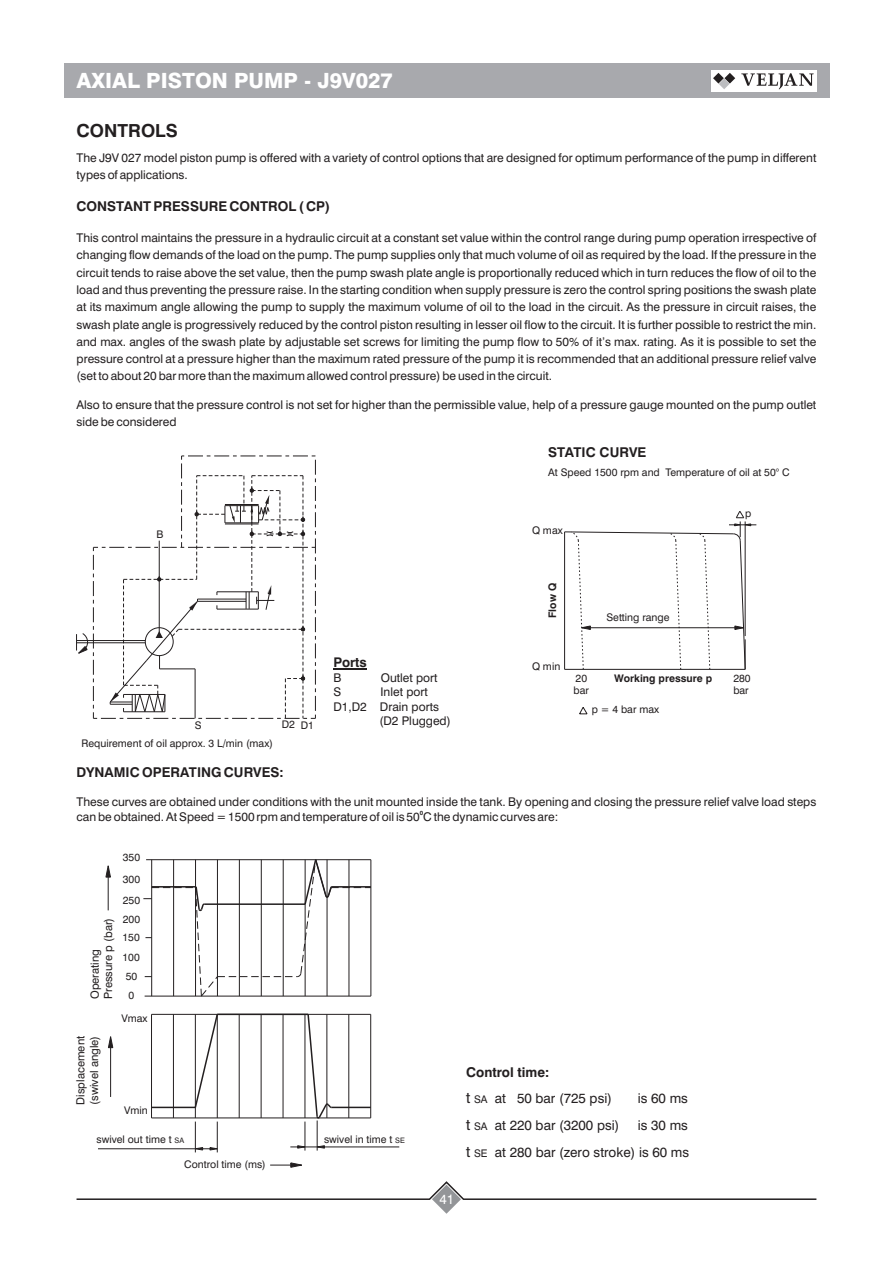
<style>
.page{position:relative;width:893px;height:1263px;background:#fff}
.page>*{position:absolute;margin:0;border:0;box-sizing:border-box;transform-origin:0 0}
.t1{font:800 21px "Swiss 721 BT";color:#fff}
.t2{font:700 18px "Swiss 721 BT";color:#231f20}
.t3{font:13.5px/26.4px "Swiss 721 BT";color:#231f20}
.t4{font:700 13.5px "Swiss 721 BT";color:#231f20}
.t5{font:13.5px "Swiss 721 BT";color:#fff}
.t6{font:700 13.35px "Swiss 721 BT";color:#231f20}
.t7{font:12px/17.2px "Swiss 721 BT";color:#231f20}
.t8{font:11.25px/13.5px "Swiss 721 BT";color:#231f20}
.t9{font:10.5px/12.6px "Swiss 721 BT";color:#231f20}
.t10{font:700 10.5px "Swiss 721 BT";color:#231f20}
.t11{font:700 6px "Swiss 721 BT";color:#231f20}
.s1{font-size:7.5px}
.s2{font-weight:700}
.s3{font-size:15px}
.s4{font-size:10.5px}
</style>
<div class="page">
<div style="left:64px;top:64px;width:765px;height:34px;background:#a8a9ad"></div>
<div style="left:711px;top:70px;width:106px;height:21px;background:#fff"></div>
<svg style="left:713px;top:73px;width:22px;height:16px"></svg>
<svg style="left:741px;top:73px;width:73px;height:16px"></svg>
<svg style="left:76px;top:1181px;width:741px;height:33px"></svg>
<hr style="left:333px;top:668px;width:34px;height:1px;background:#231f20">
<svg style="left:564px;top:511px;width:192px;height:159px"></svg>
<svg style="left:76px;top:456px;width:240px;height:263px"></svg>
<svg style="left:579px;top:707px;width:9px;height:8px"></svg>
<hr style="left:108px;top:871px;width:1px;height:39px;background:#231f20">
<svg style="left:105px;top:865px;width:6px;height:13px"></svg>
<svg style="left:143px;top:859px;width:228px;height:138px"></svg>
<hr style="left:331px;top:886px;width:40px;height:1px;background:#231f20">
<hr style="left:151px;top:1014px;width:1px;height:104px;background:#231f20">
<hr style="left:152px;top:1117px;width:219px;height:1px;background:#231f20">
<hr style="left:370px;top:1014px;width:1px;height:104px;background:#231f20">
<hr style="left:152px;top:1014px;width:219px;height:1px;background:#231f20">
<hr style="left:173px;top:1014px;width:1px;height:104px;background:#231f20">
<hr style="left:195px;top:1014px;width:1px;height:104px;background:#231f20">
<hr style="left:217px;top:1014px;width:1px;height:104px;background:#231f20">
<hr style="left:239px;top:1014px;width:1px;height:104px;background:#231f20">
<hr style="left:261px;top:1014px;width:1px;height:104px;background:#231f20">
<hr style="left:283px;top:1014px;width:1px;height:104px;background:#231f20">
<hr style="left:348px;top:1014px;width:1px;height:104px;background:#231f20">
<hr style="left:152px;top:1107px;width:43px;height:1px;background:#231f20">
<hr style="left:331px;top:1107px;width:40px;height:1px;background:#231f20">
<svg style="left:194px;top:1013px;width:25px;height:96px"></svg>
<hr style="left:217px;top:1013px;width:91px;height:2px;background:#231f20">
<hr style="left:110px;top:1042px;width:1px;height:55px;background:#231f20">
<svg style="left:108px;top:1036px;width:6px;height:12px"></svg>
<hr style="left:195px;top:1121px;width:1px;height:31px;background:#231f20">
<hr style="left:217px;top:1121px;width:1px;height:31px;background:#231f20">
<hr style="left:98px;top:1148px;width:97px;height:1px;background:#231f20">
<svg style="left:194px;top:1147px;width:24px;height:4px"></svg>
<hr style="left:324px;top:1146px;width:75px;height:1px;background:#231f20">
<svg style="left:290px;top:1013px;width:43px;height:137px"></svg>
<svg style="left:270px;top:1162px;width:32px;height:6px"></svg>
<h1 class="t1" style="left:77px;top:72px;width:318px">AXIAL PISTON PUMP - J9V027</h1>
<h2 class="t2" style="left:77px;top:123px;width:103px">CONTROLS</h2>
<p class="t7" style="left:77px;top:150px;width:741px">The J9V 027 model piston pump is offered with a variety of control options that are designed for optimum performance of the pump in different types of applications.</p>
<p class="t4" style="left:77px;top:201px;width:255px">CONSTANT PRESSURE CONTROL ( CP)</p>
<p class="t7" style="left:77px;top:230px;width:741px;text-align:justify">This control maintains the pressure in a hydraulic circuit at a constant set value within the control range during pump operation irrespective of changing flow demands of the load on the pump. The pump supplies only that much volume of oil as required by the load. If the pressure in the circuit tends to raise above the set value, then the pump swash plate angle is proportionally reduced which in turn reduces the flow of oil to the load and thus preventing the pressure raise. In the starting condition when supply pressure is zero the control spring positions the swash plate at its maximum angle allowing the pump to supply the maximum volume of oil to the load in the circuit. As the pressure in circuit raises, the swash plate angle is progressively reduced by the control piston resulting in lesser oil flow to the circuit. It is further possible to restrict the min. and max. angles of the swash plate by adjustable set screws for limiting the pump flow to 50% of it’s max. rating. As it is possible to set the pressure control at a pressure higher than the maximum rated pressure of the pump it is recommended that an additional pressure relief valve (set to about 20 bar more than the maximum allowed control pressure) be used in the circuit.</p>
<p class="t7" style="left:77px;top:397px;width:741px">Also to ensure that the pressure control is not set for higher than the permissible value, help of a pressure gauge mounted on the pump outlet side be considered</p>
<p class="t4" style="left:548px;top:446px;width:99px">STATIC CURVE</p>
<p class="t9" style="left:548px;top:467px;width:243px">At Speed 1500 rpm and Temperature of oil at 50° C</p>
<p class="t9" style="left:156px;top:529px;width:8px">B</p>
<p class="t9" style="left:195px;top:719px;width:8px">S</p>
<p class="t9" style="left:282px;top:719px;width:34px">D2 D1</p>
<p class="t9" style="left:81px;top:738px;width:193px">Requirement of oil approx. 3 L/min (max)</p>
<p class="t6" style="left:333px;top:657px;width:35px">Ports</p>
<p class="t7" style="left:333px;top:670px;width:9px">B</p>
<p class="t7" style="left:381px;top:670px;width:58px">Outlet port</p>
<p class="t7" style="left:333px;top:684px;width:9px">S</p>
<p class="t7" style="left:381px;top:684px;width:49px">Inlet port</p>
<p class="t7" style="left:333px;top:699px;width:107px">D1,D2 Drain ports</p>
<p class="t7" style="left:379px;top:713px;width:73px">(D2 Plugged)</p>
<p class="t9" style="left:532px;top:525px;width:32px">Q max</p>
<p class="t9" style="left:745px;top:508px;width:8px">p</p>
<p class="t10" style="left:548px;top:618px;width:36px;rotate:-90deg">Flow Q</p>
<p class="t9" style="left:606px;top:612px;width:65px">Setting range</p>
<p class="t9" style="left:532px;top:661px;width:30px">Q min</p>
<p class="t9" style="left:574px;top:673px;width:17px">20 bar</p>
<p class="t9" style="left:733px;top:673px;width:19px">280 bar</p>
<p class="t10" style="left:614px;top:674px;width:99px">Working pressure p</p>
<p class="t9" style="left:592px;top:704px;width:69px">p = 4 bar max</p>
<p class="t4" style="left:77px;top:767px;width:209px">DYNAMIC OPERATING CURVES:</p>
<p class="t7" style="left:77px;top:795px;width:741px">These curves are obtained under conditions with the unit mounted inside the tank. By opening and closing the pressure relief valve load steps</p>
<p class="t11" style="left:420px;top:810px;width:5px">0</p>
<p class="t7" style="left:77px;top:809px;width:483px">can be obtained. At Speed = 1500 rpm and temperature of oil is 50 C the dynamic curves are:</p>
<p class="t9" style="left:123px;top:848px;width:19px;line-height:21.1px;text-align:justify">350<br>300<br>250</p>
<p class="t9" style="left:123px;top:911px;width:19px;line-height:17.7px">200<br>150</p>
<p class="t9" style="left:123px;top:948px;width:19px;line-height:19px">100<br>50<br>0</p>
<p class="t8" style="left:89px;top:999px;width:83px;rotate:-90deg">Operating<br>Pressure p (bar)</p>
<p class="t8" style="left:75px;top:1104px;width:70px;rotate:-90deg">Displacement (swivel angle)</p>
<p class="t9" style="left:97px;top:1134px;width:89px">swivel out time t <span class="s1">SA</span></p>
<p class="t9" style="left:324px;top:1134px;width:82px">swivel in time t <span class="s1">SE</span></p>
<p class="t9" style="left:121px;top:1013px;width:28px">Vmax</p>
<p class="t9" style="left:124px;top:1105px;width:25px">Vmin</p>
<p class="t9" style="left:184px;top:1159px;width:83px">Control time (ms)</p>
<p class="t5" style="left:439px;top:1194px;width:16px">41</p>
<p class="t3" style="left:466px;top:1060px;width:147px"><span class="s2">Control time:<br></span><span class="s3">t</span> <span class="s4">SA</span> at 50 bar (725 psi)</p>
<p class="t3" style="left:638px;top:1086px;width:52px">is 60 ms</p>
<p class="t3" style="left:466px;top:1113px;width:155px"><span class="s3">t</span> <span class="s4">SA</span> at 220 bar (3200 psi)</p>
<p class="t3" style="left:466px;top:1113px;width:225px;line-height:27px;text-align:right">is 30 ms<br><span class="s3">t</span> <span class="s4">SE</span> at 280 bar (zero stroke) is 60 ms</p>
</div>
